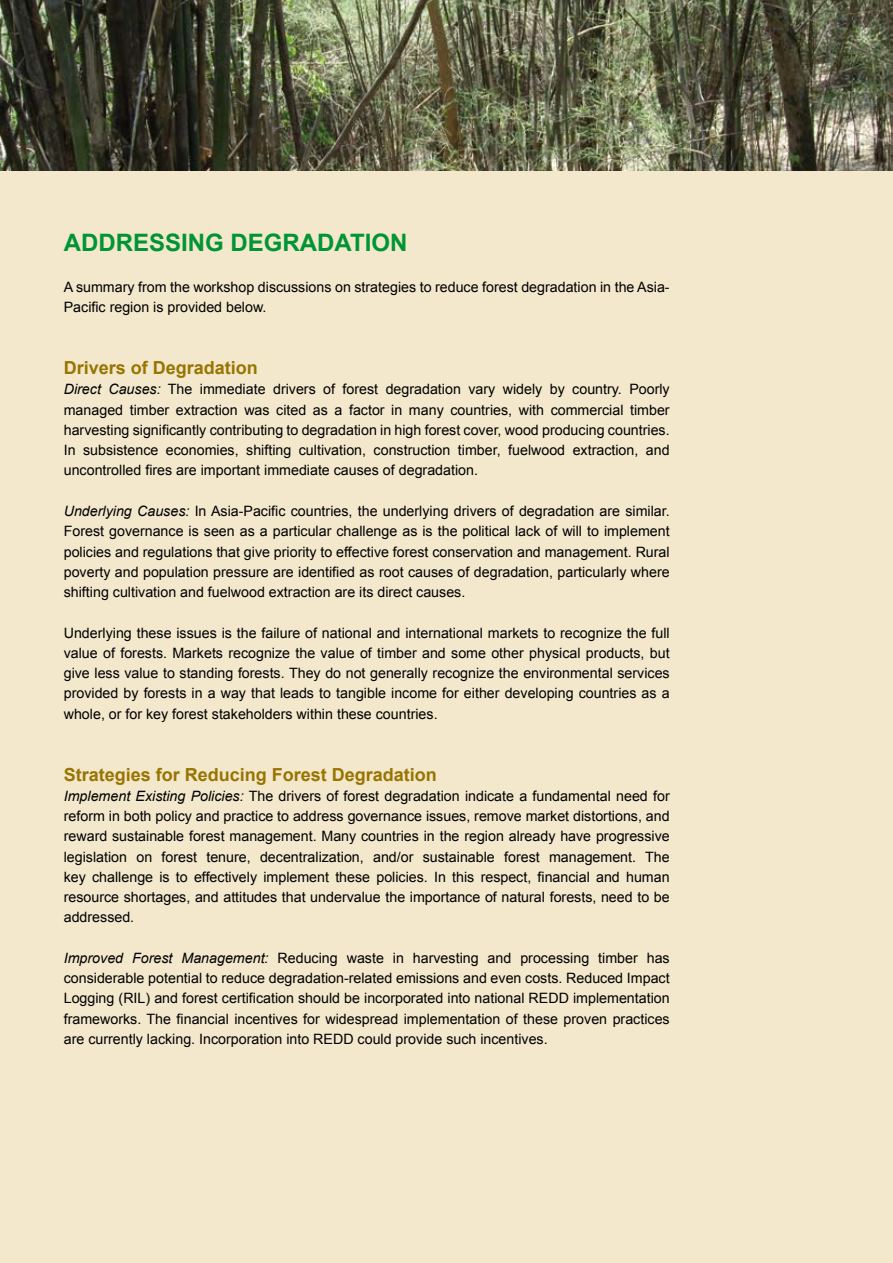
<style>
.page{position:relative;width:893px;height:1263px;background:#f3e7cc}
.page>*{position:absolute;margin:0;border:0;box-sizing:border-box;transform-origin:0 0}
.t1{font:700 24px "Arial";color:#009534}
.t2{font:700 18px "Arial";color:#977500}
.t3{font:14.25px/20.2px "Arial";color:#000;text-align:justify}
.s1{font-style:italic}
</style>
<div class="page">
<img style="left:0;top:0;width:893px;height:170px">
<h1 class="t1" style="left:64px;top:227px;width:132px">ADDRESSING</h1>
<h1 class="t1" style="left:230px;top:227px;width:175px">DEGRADATION</h1>
<p class="t3" style="left:64px;top:277px;width:607px">A summary from the workshop discussions on strategies to reduce forest degradation in the Asia-<br>Pacific region is provided below.</p>
<p class="t2" style="left:64px;top:356px;width:196px">Drivers of Degradation</p>
<p class="t3" style="left:64px;top:379px;width:607px"><span class="s1">Direct Causes:</span> The immediate drivers of forest degradation vary widely by country. Poorly managed timber extraction was cited as a factor in many countries, with commercial timber harvesting significantly contributing to degradation in high forest cover, wood producing countries.<br>In subsistence economies, shifting cultivation, construction timber, fuelwood extraction, and uncontrolled fires are important immediate causes of degradation.</p>
<p class="t3" style="left:64px;top:501px;width:607px"><span class="s1">Underlying Causes:</span> In Asia-Pacific countries, the underlying drivers of degradation are similar.<br>Forest governance is seen as a particular challenge as is the political lack of will to implement policies and regulations that give priority to effective forest conservation and management. Rural poverty and population pressure are identified as root causes of degradation, particularly where shifting cultivation and fuelwood extraction are its direct causes.</p>
<p class="t3" style="left:64px;top:622px;width:607px">Underlying these issues is the failure of national and international markets to recognize the full value of forests. Markets recognize the value of timber and some other physical products, but give less value to standing forests. They do not generally recognize the environmental services provided by forests in a way that leads to tangible income for either developing countries as a whole, or for key forest stakeholders within these countries.</p>
<p class="t2" style="left:64px;top:762px;width:375px">Strategies for Reducing Forest Degradation</p>
<p class="t3" style="left:64px;top:786px;width:607px"><span class="s1">Implement Existing Policies:</span> The drivers of forest degradation indicate a fundamental need for reform in both policy and practice to address governance issues, remove market distortions, and reward sustainable forest management. Many countries in the region already have progressive legislation on forest tenure, decentralization, and/or sustainable forest management. The key challenge is to effectively implement these policies. In this respect, financial and human resource shortages, and attitudes that undervalue the importance of natural forests, need to be addressed.</p>
<p class="t3" style="left:64px;top:948px;width:607px"><span class="s1">Improved Forest Management:</span> Reducing waste in harvesting and processing timber has considerable potential to reduce degradation-related emissions and even costs. Reduced Impact Logging (RIL) and forest certification should be incorporated into national REDD implementation frameworks. The financial incentives for widespread implementation of these proven practices are currently lacking. Incorporation into REDD could provide such incentives.</p>
</div>
